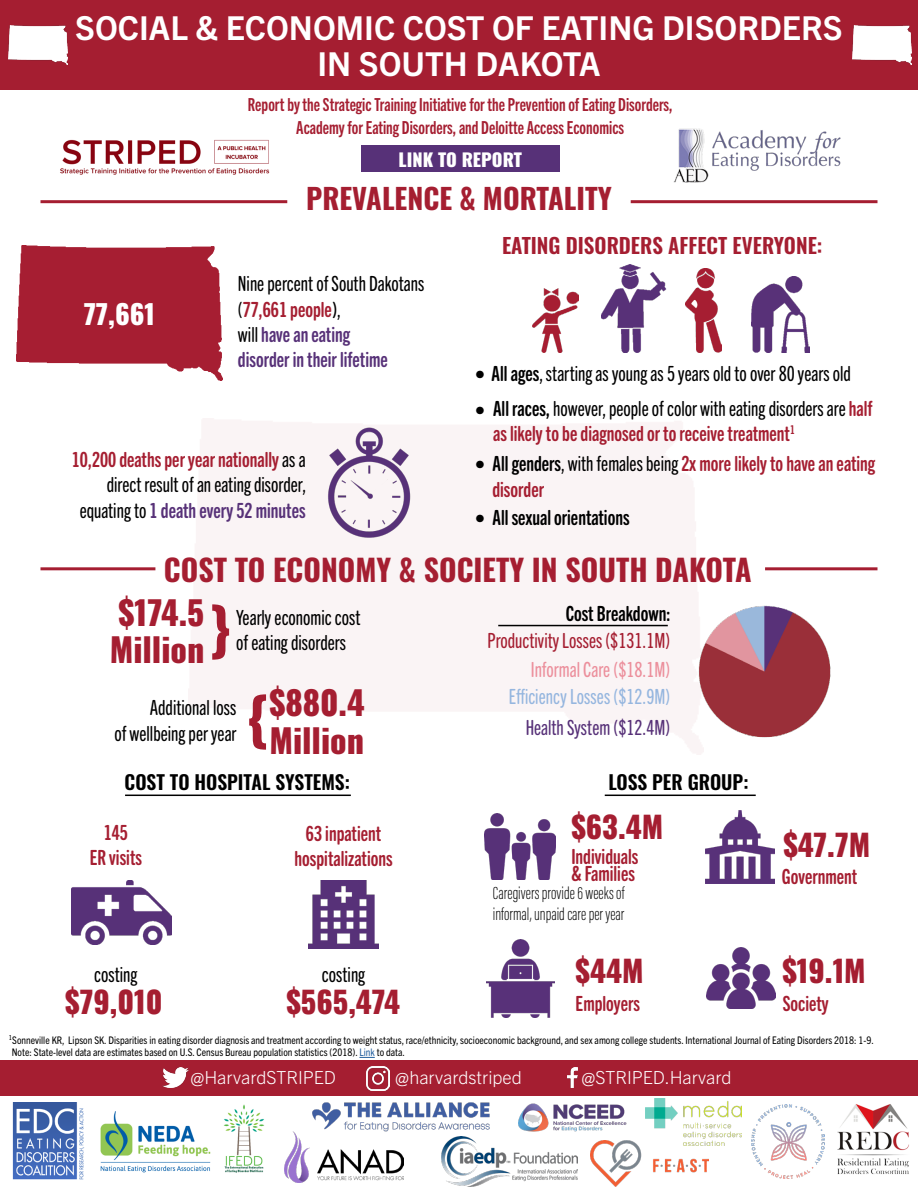
<style>
.page{position:relative;width:918px;height:1188px;background:#fff}
.page>*{position:absolute;margin:0;border:0;box-sizing:border-box;transform-origin:0 0}
.t1{font:800 54px "Oswald";color:#a51e31}
.t2{font:700 33px/36px "Trade Gothic Next LT Pro";color:#fff;text-align:center}
.t3{font:800 33px/37.5px "Oswald";color:#a51e31}
.t4{font:800 30px "Oswald";color:#a51e31}
.t5{font:700 30px "Oswald";color:#a51e31}
.t6{font:700 28.5px "Oswald";color:#a51e31}
.t7{font:800 27px "Oswald";color:#fff}
.t8{font:21px/25.2px "Trade Gothic Next SR Pro Cm";color:#000}
.t9{font:21px/25.2px "Trade Gothic Next SR Pro Bd Cm";color:#a51e31}
.t10{font:21px/25.2px "Trade Gothic Next SR Pro Bd Cm";color:#573178}
.t11{font:21px "Trade Gothic Next SR Pro Bd Cm";color:#000}
.t12{font:600 21px "Oswald";color:#a51e31}
.t13{font:21px "Trade Gothic Next SR Pro Cm";color:#a51e31}
.t14{font:21px "Trade Gothic Next SR Pro Cm";color:#95b6df}
.t15{font:21px "Trade Gothic Next SR Pro Cm";color:#ec8f9c}
.t16{font:21px "Trade Gothic Next SR Pro Cm";color:#573178}
.t17{font:600 19.5px "Oswald";color:#000}
.t18{font:18px/22.5px "Trade Gothic Next LT Pro Bd Cm";color:#a51e31;text-align:center}
.t19{font:200 18px/21.6px "Acumin Pro Extra Cond";color:#000}
.t20{font:300 18px "Trade Gothic Next LT Pro";color:#fff}
.t21{font:800 18px "Oswald";color:#fff}
.t22{font:condensed 10.5px "Trade Gothic Next SR Pro";color:#000}
.s1{font-family:"Trade Gothic Next SR Pro Cm";color:#000}
.s2{color:#a51e31}
.s3{color:#000}
.s4{font-family:"Trade Gothic Next SR Pro Bd Cm"}
.s5{font-family:"Trade Gothic Next SR Pro Bd Cm";color:#a51e31}
.s6{font-family:"Trade Gothic Next SR Pro Cm"}
.s7{color:#215e9e}
</style>
<div class="page">
<img style="left:16px;top:246px;width:206px;height:135px">
<div style="left:0;top:0;width:918px;height:90px;background:#a51e31"></div>
<hr style="left:40px;top:200px;width:247px;height:3px;background:#a51e31">
<hr style="left:631px;top:200px;width:247px;height:3px;background:#a51e31">
<hr style="left:765px;top:567px;width:113px;height:3px;background:#a51e31">
<img style="left:319px;top:423px;width:94px;height:122px">
<img style="left:601px;top:265px;width:66px;height:88px">
<img style="left:752px;top:277px;width:58px;height:76px">
<img style="left:532px;top:288px;width:46px;height:65px">
<img style="left:685px;top:269px;width:37px;height:84px">
<img style="left:689px;top:604px;width:142px;height:136px">
<hr style="left:498px;top:625px;width:170px;height:1px;background:#000">
<img style="left:673px;top:128px;width:168px;height:55px">
<div style="left:361px;top:145px;width:199px;height:27px;background:#573178"></div>
<img style="left:705px;top:810px;width:70px;height:74px">
<img style="left:486px;top:939px;width:68px;height:78px">
<img style="left:706px;top:947px;width:70px;height:62px">
<img style="left:72px;top:880px;width:100px;height:64px">
<img style="left:309px;top:880px;width:70px;height:68px">
<hr style="left:125px;top:795px;width:226px;height:1px;background:#000">
<hr style="left:605px;top:795px;width:151px;height:1px;background:#000">
<img style="left:485px;top:813px;width:71px;height:67px">
<img style="left:60px;top:139px;width:210px;height:36px">
<div style="left:0;top:1061px;width:918px;height:35px;background:#a51e31"></div>
<img style="left:312px;top:1102px;width:178px;height:29px">
<img style="left:163px;top:1067px;width:25px;height:21px">
<img style="left:366px;top:1067px;width:24px;height:23px">
<img style="left:567px;top:1067px;width:11px;height:21px">
<img style="left:284px;top:1131px;width:119px;height:52px">
<img style="left:591px;top:1141px;width:117px;height:46px">
<img style="left:100px;top:1111px;width:111px;height:62px">
<img style="left:837px;top:1104px;width:72px;height:70px">
<img style="left:12px;top:1103px;width:72px;height:77px">
<img style="left:751px;top:1104px;width:74px;height:74px">
<img style="left:224px;top:1104px;width:41px;height:69px">
<img style="left:441px;top:1137px;width:137px;height:50px">
<img style="left:519px;top:1103px;width:108px;height:28px">
<img style="left:646px;top:1098px;width:96px;height:48px">
<hr style="left:40px;top:567px;width:115px;height:3px;background:#a51e31">
<svg style="left:359px;top:1057px;width:16px;height:1px"></svg>
<img style="left:8px;top:26px;width:60px;height:38px">
<img style="left:852px;top:26px;width:59px;height:38px">
<svg style="left:249px;top:694px;width:17px;height:17px"></svg>
<h2 class="t2" style="left:75px;top:7px;width:769px">SOCIAL &amp; ECONOMIC COST OF EATING DISORDERS<br>IN SOUTH DAKOTA</h2>
<h3 class="t18" style="left:248px;top:92px;width:426px">Report by the Strategic Training Initiative for the Prevention of Eating Disorders,<br>Academy for Eating Disorders, and Deloitte Access Economics</h3>
<h3 class="t21" style="left:399px;top:150px;width:125px">LINK TO REPORT</h3>
<h3 class="t6" style="left:306px;top:184px;width:307px">PREVALENCE &amp; MORTALITY</h3>
<h3 class="t7" style="left:84px;top:300px;width:73px">77,661</h3>
<h3 class="t8" style="left:238px;top:270px;width:188px">Nine percent of South Dakotans</h3>
<h3 class="t10" style="left:238px;top:295px;width:151px"><span class="s1">(</span><span class="s2">77,661 people</span><span class="s3">)</span><span class="s1">,<br>will</span> have an eating disorder in their lifetime</h3>
<h3 class="t9" style="left:72px;top:446px;width:235px">10,200 deaths per year nationally <span class="s1">as a</span></h3>
<h3 class="t8" style="left:107px;top:471px;width:201px">direct result of an eating disorder,</h3>
<h3 class="t10" style="left:80px;top:496px;width:227px"><span class="s1">equating to</span> 1 death every 52 minutes</h3>
<h3 class="t12" style="left:502px;top:234px;width:322px">EATING DISORDERS AFFECT EVERYONE:</h3>
<h3 class="t8" style="left:476px;top:359px;width:377px">• <span class="s4">All ages</span>, starting as young as 5 years old to over 80 years old</h3>
<h3 class="t8" style="left:476px;top:397px;width:11px">•</h3>
<h3 class="t8" style="left:493px;top:394px;width:381px"><span class="s4">All races,</span> however, people of color with eating disorders are <span class="s5">half</span></h3>
<h3 class="t9" style="left:493px;top:420px;width:303px">as likely to be diagnosed or to receive treatment<sup>1</sup></h3>
<h3 class="t9" style="left:492px;top:450px;width:384px;text-indent:-17px"><span class="s1">•</span> <span class="s3">All genders</span><span class="s1">, with females being</span> 2x more likely to have an eating disorder</h3>
<h3 class="t11" style="left:476px;top:503px;width:156px"><span class="s6">•</span> All sexual orientations</h3>
<h3 class="t5" style="left:164px;top:554px;width:589px">COST TO ECONOMY &amp; SOCIETY IN SOUTH DAKOTA</h3>
<h3 class="t8" style="left:236px;top:603px;width:126px">Yearly economic cost of eating disorders</h3>
<h2 class="t3" style="left:110px;top:596px;width:96px">$174.5<br>Million</h2>
<h1 class="t1" style="left:210px;top:599px;width:23px">}</h1>
<h3 class="t11" style="left:566px;top:600px;width:106px">Cost Breakdown:</h3>
<h3 class="t13" style="left:488px;top:627px;width:184px">Productivity Losses ($131.1M)</h3>
<h3 class="t15" style="left:531px;top:655px;width:141px">Informal Care ($18.1M)</h3>
<h3 class="t14" style="left:509px;top:682px;width:163px">Efficiency Losses ($12.9M)</h3>
<h3 class="t16" style="left:526px;top:713px;width:146px">Health System ($12.4M)</h3>
<h2 class="t3" style="left:269px;top:686px;width:97px">$880.4<br>Million</h2>
<h3 class="t8" style="left:114px;top:694px;width:124px;text-align:right">Additional loss<br>of wellbeing per year</h3>
<h3 class="t17" style="left:125px;top:772px;width:227px">COST TO HOSPITAL SYSTEMS:</h3>
<h3 class="t17" style="left:608px;top:772px;width:142px">LOSS PER GROUP:</h3>
<h3 class="t9" style="left:90px;top:819px;width:54px;text-align:center">145<br>ER visits</h3>
<h3 class="t9" style="left:295px;top:819px;width:100px;text-align:center">63 inpatient hospitalizations</h3>
<h3 class="t8" style="left:94px;top:960px;width:45px">costing</h3>
<h3 class="t8" style="left:322px;top:960px;width:45px">costing</h3>
<h3 class="t4" style="left:65px;top:986px;width:99px">$79,010</h3>
<h3 class="t4" style="left:286px;top:986px;width:115px">$565,474</h3>
<h3 class="t4" style="left:571px;top:811px;width:94px">$63.4M</h3>
<h3 class="t9" style="left:571px;top:846px;width:69px;line-height:18px">Individuals &amp; Families</h3>
<h3 class="t19" style="left:493px;top:882px;width:133px">Caregivers provide 6 weeks of informal, unpaid care per year</h3>
<h3 class="t4" style="left:576px;top:955px;width:70px">$44M</h3>
<h3 class="t9" style="left:576px;top:990px;width:66px">Employers</h3>
<h3 class="t4" style="left:783px;top:829px;width:88px">$47.7M</h3>
<h3 class="t9" style="left:782px;top:862px;width:77px">Government</h3>
<h3 class="t4" style="left:782px;top:955px;width:85px">$19.1M</h3>
<h3 class="t9" style="left:783px;top:990px;width:48px">Society</h3>
<p class="t22" style="left:9px;top:1033px;width:867px"><sup>1</sup>Sonneville KR, Lipson SK. Disparities in eating disorder diagnosis and treatment according to weight status, race/ethnicity, socioeconomic background, and sex among college students. International Journal of Eating Disorders 2018: 1-9.</p>
<p class="t22" style="left:12px;top:1045px;width:394px">Note: State-level data are estimates based on U.S. Census Bureau population statistics (2018). <span class="s7">Link</span> to data.</p>
<h3 class="t20" style="left:190px;top:1065px;width:147px">@HarvardSTRIPED</h3>
<h3 class="t20" style="left:395px;top:1065px;width:128px">@harvardstriped</h3>
<h3 class="t20" style="left:581px;top:1065px;width:152px">@STRIPED.Harvard</h3>
</div>
